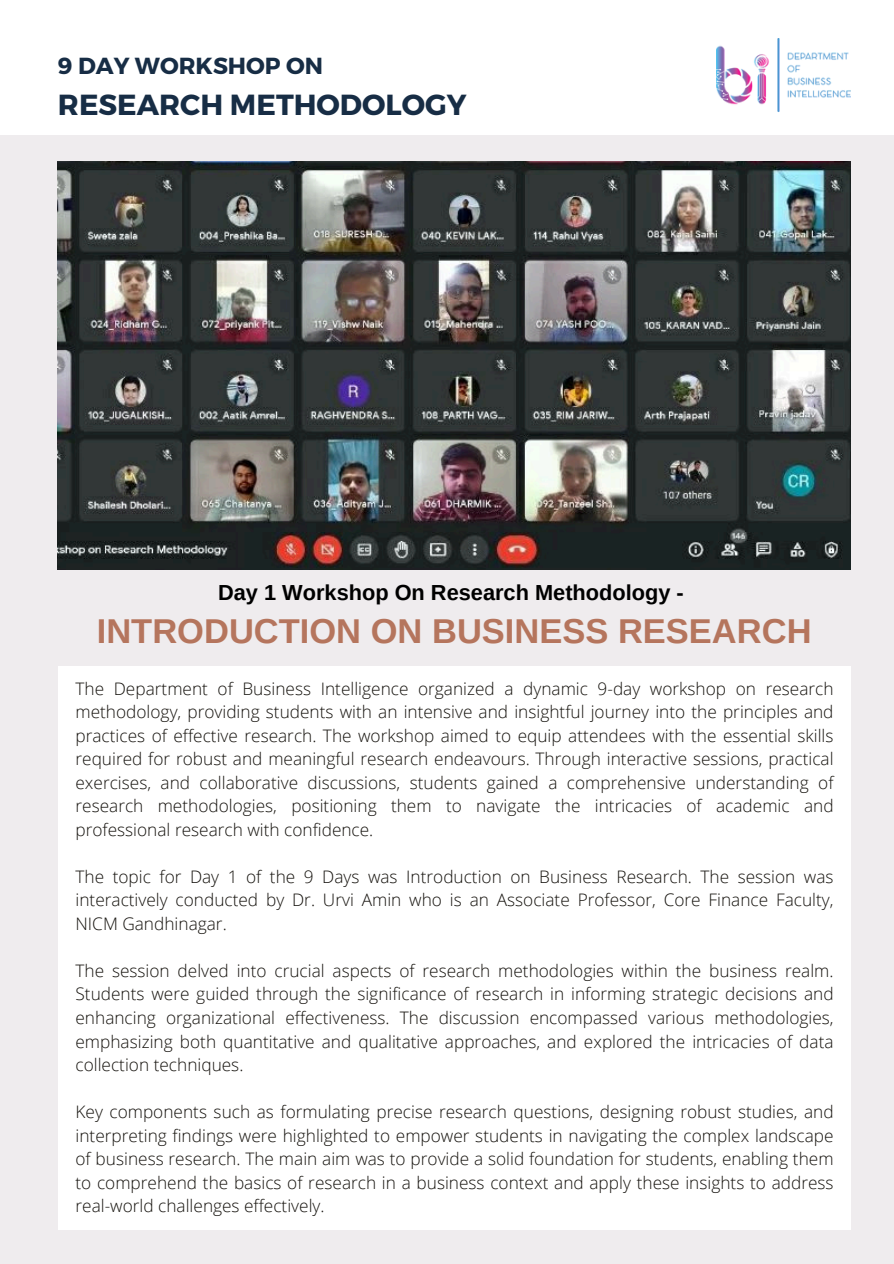
<style>
.page{position:relative;width:894px;height:1264px;background:#fff}
.page>*{position:absolute;margin:0;border:0;box-sizing:border-box;transform-origin:0 0}
.t1{font:700 34.5px "Arimo";color:#b5755d}
.t2{font:700 29.1px "Montserrat";color:#172d45}
.t3{font:700 23.25px "Montserrat";color:#172d45}
.t4{font:700 21.75px "Arimo";color:#000}
.t5{font:300 17.25px/23.5px "Open Sans";color:#15120d;text-align:justify}
</style>
<div class="page">
<div style="left:0;top:0;width:893px;height:1263px;background:#efecee"></div>
<div style="left:0;top:0;width:893px;height:134px;background:#fff"></div>
<img style="left:716px;top:38px;width:134px;height:74px">
<div style="left:58px;top:666px;width:792px;height:564px;background:#fff"></div>
<img style="left:58px;top:162px;width:792px;height:407px">
<p class="t3" style="left:58px;top:51px;width:266px">9 DAY WORKSHOP ON</p>
<p class="t2" style="left:58px;top:85px;width:410px">RESEARCH METHODOLOGY</p>
<p class="t4" style="left:218px;top:580px;width:467px">Day 1 Workshop On Research Methodology -</p>
<p class="t1" style="left:97px;top:612px;width:716px">INTRODUCTION ON BUSINESS RESEARCH</p>
<h2 class="t5" style="left:75px;top:676px;width:759px">The Department of Business Intelligence organized a dynamic 9-day workshop on research methodology, providing students with an intensive and insightful journey into the principles and practices of effective research. The workshop aimed to equip attendees with the essential skills required for robust and meaningful research endeavours. Through interactive sessions, practical exercises, and collaborative discussions, students gained a comprehensive understanding of research methodologies, positioning them to navigate the intricacies of academic and professional research with confidence.</h2>
<p class="t5" style="left:75px;top:864px;width:759px">The topic for Day 1 of the 9 Days was Introduction on Business Research. The session was interactively conducted by Dr. Urvi Amin who is an Associate Professor, Core Finance Faculty, NICM Gandhinagar.</p>
<p class="t5" style="left:75px;top:958px;width:759px">The session delved into crucial aspects of research methodologies within the business realm.<br>Students were guided through the significance of research in informing strategic decisions and enhancing organizational effectiveness. The discussion encompassed various methodologies, emphasizing both quantitative and qualitative approaches, and explored the intricacies of data collection techniques.</p>
<p class="t5" style="left:75px;top:1099px;width:759px">Key components such as formulating precise research questions, designing robust studies, and interpreting findings were highlighted to empower students in navigating the complex landscape of business research. The main aim was to provide a solid foundation for students, enabling them to comprehend the basics of research in a business context and apply these insights to address real-world challenges effectively.</p>
</div>
